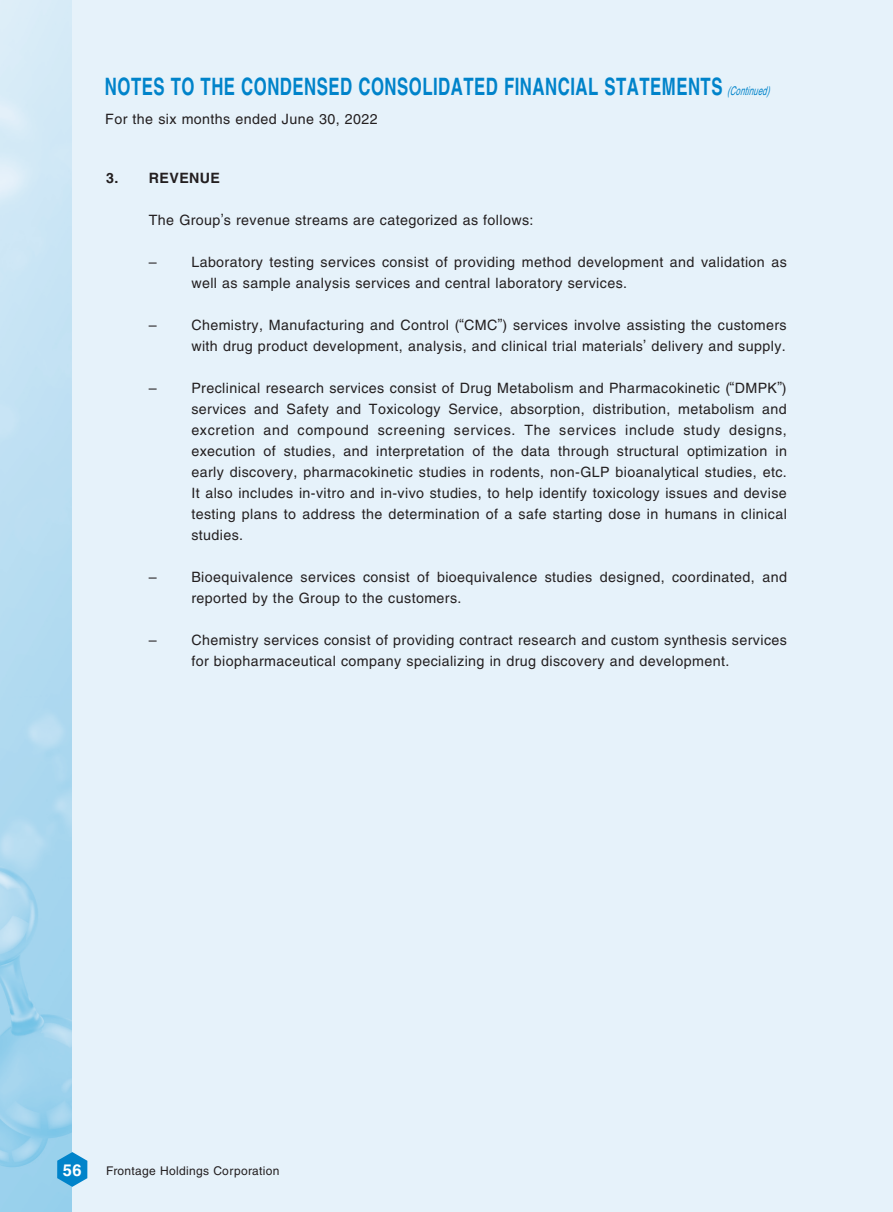
<style>
.page{position:relative;width:893px;height:1212px;background:#fff}
.page>*{position:absolute;margin:0;border:0;box-sizing:border-box;transform-origin:0 0}
.t1{font:700 24px "Helvetica LT Std";letter-spacing:.03em;color:#0083ca;scale:.7 1}
.t2{font:700 16.5px "Helvetica LT Std";color:#fff}
.t3{font:14.25px/21px "Helvetica LT Std";letter-spacing:.03em;color:#231f20}
.t4{font:700 14.25px "Helvetica LT Std";letter-spacing:.03em;color:#231f20}
.t5{font:12px "Helvetica LT Std";letter-spacing:.03em;color:#231f20}
.s1{font-weight:400;font-style:italic;font-size:12px}
</style>
<div class="page">
<img style="left:0;top:0;width:72px;height:1212px">
<div style="left:72px;top:0;width:821px;height:1212px;background:#e6f2fa"></div>
<svg style="left:57px;top:1152px;width:30px;height:35px"></svg>
<h1 class="t1" style="left:105px;top:72px;width:956px">NOTES TO THE CONDENSED CONSOLIDATED FINANCIAL STATEMENTS <span class="s1">(Continued)</span></h1>
<p class="t3" style="left:105px;top:108px;width:274px">For the six months ended June 30, 2022</p>
<p class="t4" style="left:106px;top:169px;width:115px">3. REVENUE</p>
<p class="t3" style="left:149px;top:209px;width:386px">The Group’s revenue streams are categorized as follows:</p>
<p class="t3" style="left:149px;top:251px;width:9px">–</p>
<p class="t3" style="left:191px;top:251px;width:597px">Laboratory testing services consist of providing method development and validation as well as sample analysis services and central laboratory services.</p>
<p class="t3" style="left:149px;top:314px;width:9px">–</p>
<p class="t3" style="left:191px;top:314px;width:597px">Chemistry, Manufacturing and Control (“CMC”) services involve assisting the customers with drug product development, analysis, and clinical trial materials’ delivery and supply.</p>
<p class="t3" style="left:149px;top:377px;width:9px">–</p>
<p class="t3" style="left:191px;top:377px;width:597px;text-align:justify">Preclinical research services consist of Drug Metabolism and Pharmacokinetic (“DMPK”) services and Safety and Toxicology Service, absorption, distribution, metabolism and excretion and compound screening services. The services include study designs, execution of studies, and interpretation of the data through structural optimization in early discovery, pharmacokinetic studies in rodents, non-GLP bioanalytical studies, etc.<br>It also includes in-vitro and in-vivo studies, to help identify toxicology issues and devise testing plans to address the determination of a safe starting dose in humans in clinical studies.</p>
<p class="t3" style="left:149px;top:566px;width:9px">–</p>
<p class="t3" style="left:191px;top:566px;width:597px">Bioequivalence services consist of bioequivalence studies designed, coordinated, and reported by the Group to the customers.</p>
<p class="t3" style="left:149px;top:629px;width:9px">–</p>
<p class="t3" style="left:191px;top:629px;width:597px">Chemistry services consist of providing contract research and custom synthesis services for biopharmaceutical company specializing in drug discovery and development.</p>
<p class="t2" style="left:63px;top:1160px;width:20px">56</p>
<p class="t5" style="left:106px;top:1164px;width:175px">Frontage Holdings Corporation</p>
</div>
